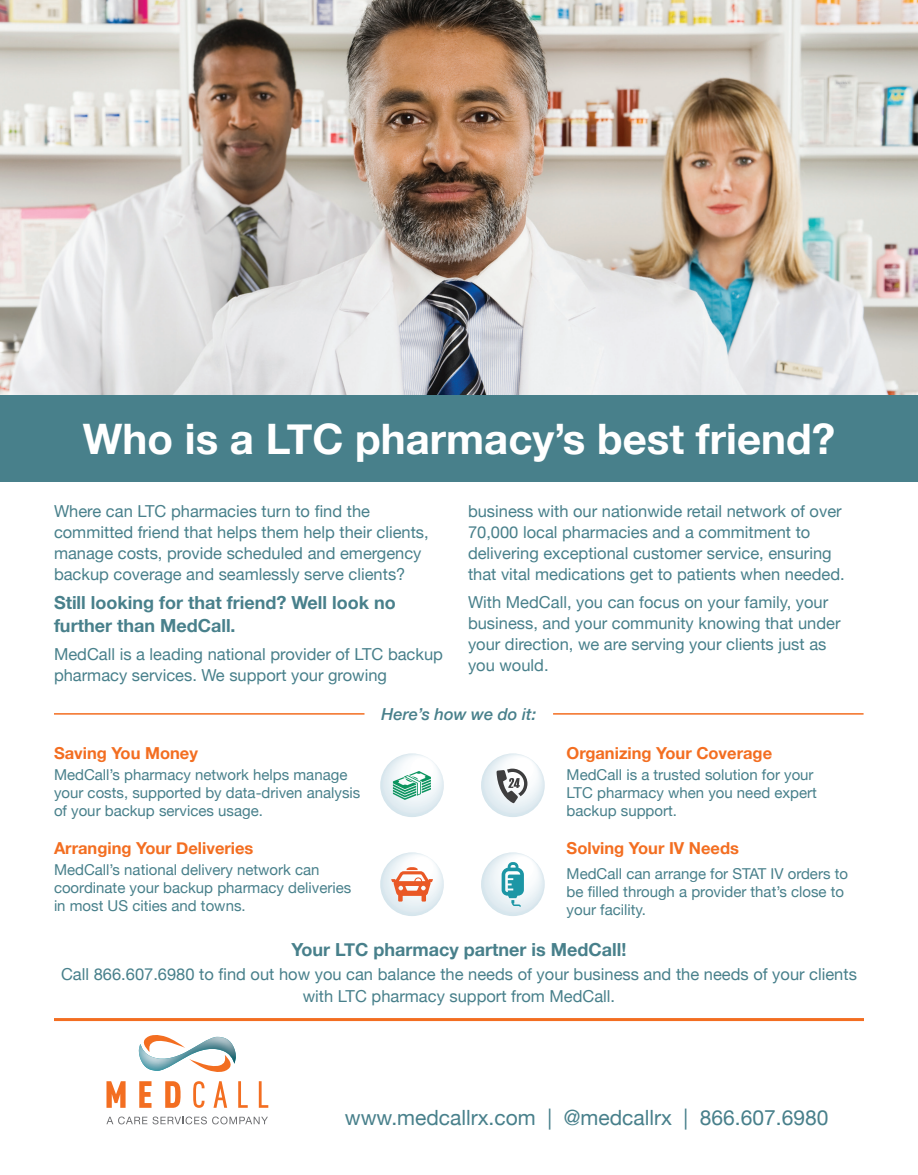
<style>
.page{position:relative;width:918px;height:1175px;background:#fff}
.page>*{position:absolute;margin:0;border:0;box-sizing:border-box;transform-origin:0 0}
.t1{font:700 42px "Helvetica Neue";color:#fff}
.t2{font:21px "Helvetica Neue";color:#48808b}
.t3{font:700 18px/22.5px "Helvetica Neue";color:#48808b}
.t4{font:16.5px/21px "Helvetica Neue";color:#48808b}
.t5{font:700 16.5px "Helvetica Neue";color:#f36e21}
.t6{font:italic 500 16.5px "Helvetica Neue";color:#48808b}
.t7{font:15px/18px "Helvetica Neue";color:#48808b}
</style>
<div class="page">
<img style="left:0;top:0;width:918px;height:395px">
<div style="left:0;top:395px;width:918px;height:87px;background:#48808b"></div>
<img style="left:380px;top:753px;width:64px;height:64px;border-radius:32px">
<svg style="left:393px;top:771px;width:38px;height:29px"></svg>
<img style="left:380px;top:852px;width:64px;height:64px;border-radius:32px">
<svg style="left:391px;top:867px;width:42px;height:34px"></svg>
<img style="left:481px;top:852px;width:64px;height:64px;border-radius:32px">
<svg style="left:502px;top:862px;width:22px;height:44px"></svg>
<img style="left:481px;top:753px;width:64px;height:64px;border-radius:32px">
<svg style="left:497px;top:768px;width:30px;height:35px"></svg>
<svg style="left:138px;top:1035px;width:98px;height:37px"></svg>
<svg style="left:106px;top:1081px;width:20px;height:26px"></svg>
<svg style="left:139px;top:1081px;width:13px;height:26px"></svg>
<svg style="left:165px;top:1081px;width:16px;height:26px"></svg>
<svg style="left:193px;top:1081px;width:11px;height:26px"></svg>
<svg style="left:213px;top:1081px;width:14px;height:26px"></svg>
<svg style="left:238px;top:1081px;width:10px;height:26px"></svg>
<svg style="left:259px;top:1081px;width:9px;height:26px"></svg>
<svg style="left:106px;top:1116px;width:41px;height:8px"></svg>
<svg style="left:153px;top:1116px;width:115px;height:8px"></svg>
<hr style="left:54px;top:713px;width:310px;height:1px;background:#f36e21">
<hr style="left:553px;top:713px;width:311px;height:1px;background:#f36e21">
<hr style="left:54px;top:1018px;width:810px;height:3px;background:#f36e21">
<h1 class="t1" style="left:83px;top:406px;width:754px">Who is a LTC pharmacy’s best friend?</h1>
<p class="t4" style="left:54px;top:501px;width:376px">Where can LTC pharmacies turn to find the committed friend that helps them help their clients, manage costs, provide scheduled and emergency backup coverage and seamlessly serve clients?</p>
<p class="t3" style="left:54px;top:592px;width:343px">Still looking for that friend? Well look no further than MedCall.</p>
<p class="t4" style="left:54px;top:644px;width:391px">MedCall is a leading national provider of LTC backup pharmacy services. We support your growing</p>
<p class="t4" style="left:468px;top:501px;width:378px">business with our nationwide retail network of over 70,000 local pharmacies and a commitment to delivering exceptional customer service, ensuring that vital medications get to patients when needed.</p>
<p class="t4" style="left:468px;top:592px;width:374px">With MedCall, you can focus on your family, your business, and your community knowing that under your direction, we are serving your clients just as you would.</p>
<p class="t6" style="left:382px;top:699px;width:156px">Here’s how we do it:</p>
<p class="t5" style="left:567px;top:739px;width:207px">Organizing Your Coverage</p>
<p class="t7" style="left:567px;top:766px;width:252px">MedCall is a trusted solution for your<br>LTC pharmacy when you need expert backup support.</p>
<p class="t5" style="left:567px;top:835px;width:174px">Solving Your IV Needs</p>
<p class="t7" style="left:567px;top:865px;width:283px">MedCall can arrange for STAT IV orders to be filled through a provider that’s close to your facility.</p>
<p class="t3" style="left:292px;top:938px;width:336px">Your LTC pharmacy partner is MedCall!</p>
<p class="t4" style="left:61px;top:965px;width:797px;text-align:center">Call 866.607.6980 to find out how you can balance the needs of your business and the needs of your clients with LTC pharmacy support from MedCall.</p>
<p class="t5" style="left:54px;top:739px;width:145px">Saving You Money</p>
<p class="t7" style="left:54px;top:766px;width:308px">MedCall’s pharmacy network helps manage your costs, supported by data-driven analysis of your backup services usage.</p>
<p class="t5" style="left:54px;top:835px;width:201px">Arranging Your Deliveries</p>
<p class="t7" style="left:54px;top:862px;width:299px">MedCall’s national delivery network can coordinate your backup pharmacy deliveries in most US cities and towns.</p>
<p class="t2" style="left:345px;top:1102px;width:485px">www.medcallrx.com | @medcallrx | 866.607.6980</p>
</div>
